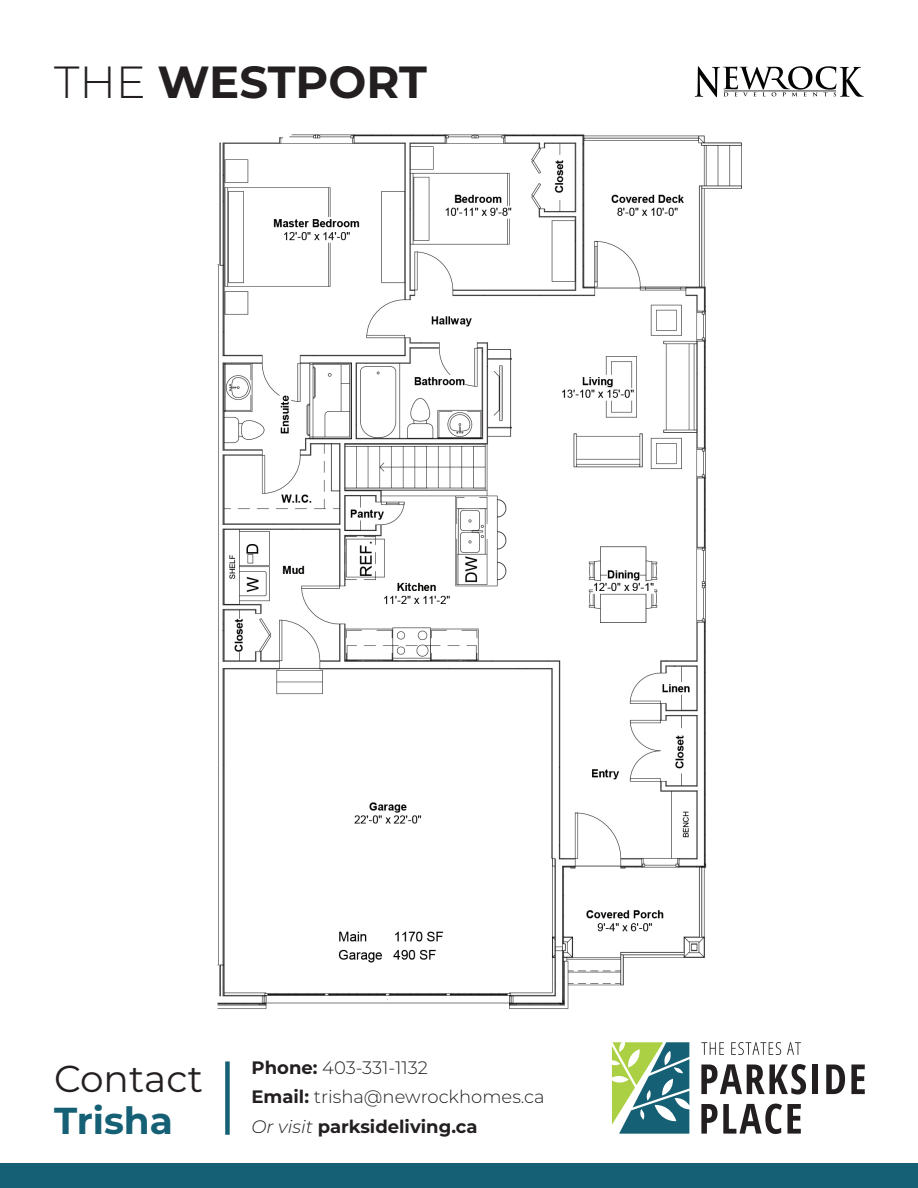
<style>
.page{position:relative;width:918px;height:1188px;background:#fff}
.page>*{position:absolute;margin:0;border:0;box-sizing:border-box;transform-origin:0 0}
.t1{font:700 45px "Montserrat";color:#231f20}
.t2{font:37.5px "Montserrat";color:#231f20}
.t3{font:700 37.5px "Montserrat";color:#166076}
.t4{font:300 18px/29.7px "Montserrat";color:#231f20}
.s1{font-weight:300}
.s2{font-weight:700}
.s3{font-style:italic}
</style>
<div class="page">
<img style="left:217px;top:134px;width:525px;height:875px">
<div style="left:0;top:1164px;width:918px;height:24px;background:#166076"></div>
<svg style="left:701px;top:1042px;width:23px;height:13px"></svg>
<svg style="left:731px;top:1042px;width:50px;height:13px"></svg>
<svg style="left:787px;top:1042px;width:14px;height:13px"></svg>
<svg style="left:701px;top:1064px;width:105px;height:30px"></svg>
<div style="left:813px;top:1065px;width:5px;height:29px;background:#231f20"></div>
<svg style="left:826px;top:1065px;width:19px;height:29px"></svg>
<svg style="left:851px;top:1065px;width:14px;height:29px"></svg>
<svg style="left:701px;top:1104px;width:100px;height:30px"></svg>
<svg style="left:612px;top:1042px;width:77px;height:92px"></svg>
<div style="left:225px;top:1061px;width:5px;height:74px;background:#166076"></div>
<svg style="left:695px;top:66px;width:169px;height:31px"></svg>
<hr style="left:724px;top:91px;width:112px;height:1px;background:#040503">
<h1 class="t1" style="left:54px;top:49px;width:374px"><span class="s1">THE</span> WESTPORT</h1>
<h2 class="t2" style="left:54px;top:1053px;width:150px">Contact</h2>
<h2 class="t3" style="left:54px;top:1093px;width:120px">Trisha</h2>
<p class="t4" style="left:252px;top:1052px;width:295px"><span class="s2">Phone:</span> 403-331-1132<br><span class="s2">Email:</span> trisha@newrockhomes.ca<br><span class="s3">Or visit</span> <span class="s2">parksideliving.ca</span></p>
</div>
